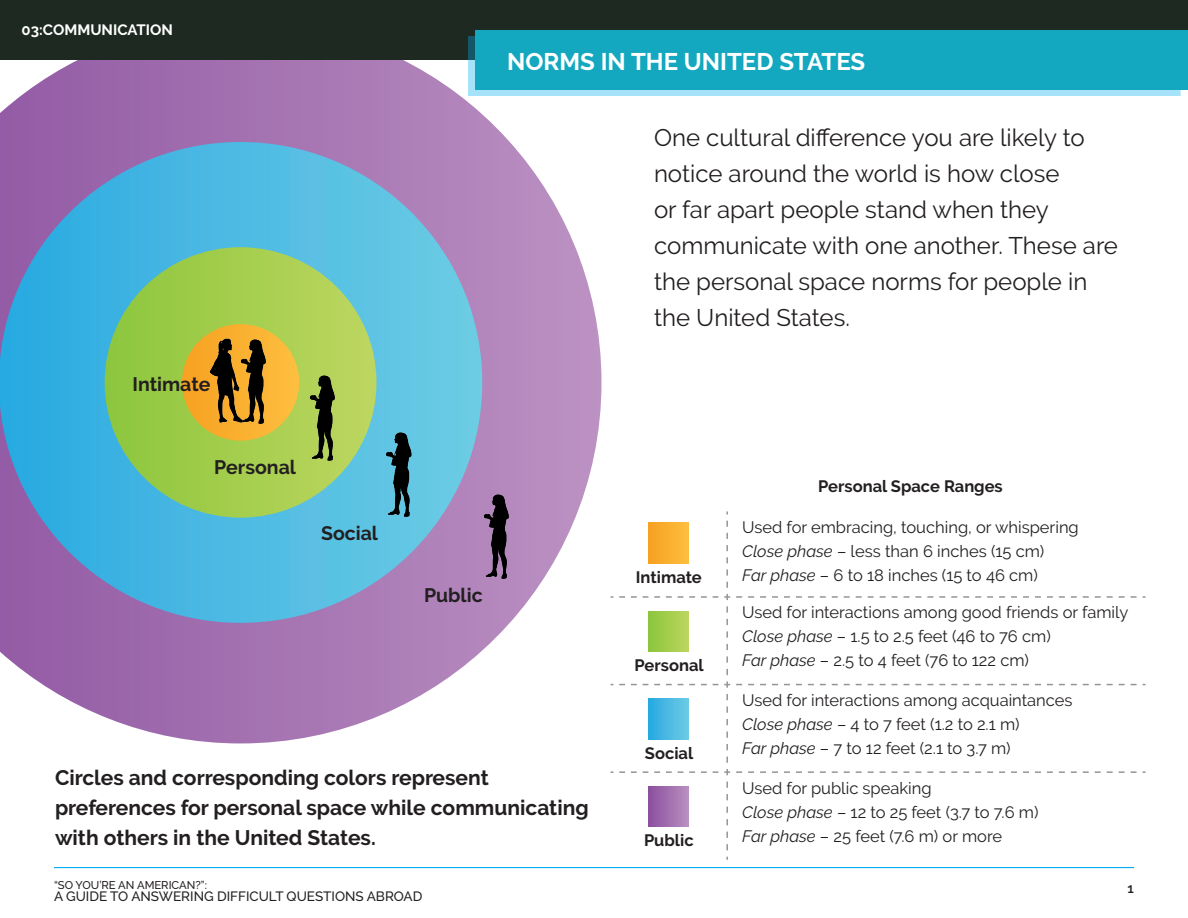
<style>
.page{position:relative;width:1188px;height:918px;background:#fff}
.page>*{position:absolute;margin:0;border:0;box-sizing:border-box;transform-origin:0 0}
.t1{font:24px/36px "Raleway";color:#231f20}
.t2{font:700 24px "Raleway";color:#fff}
.t3{font:700 21px/30px "Raleway";color:#231f20}
.t4{font:700 19.5px "Raleway";color:#231f20}
._6_Chart{font:16.5px "Raleway";color:#231f20}
.t5{font:700 16.5px "Raleway";color:#231f20}
.t6{font:700 15px "Raleway";color:#fff}
.t7{font:500 13.5px "Raleway";color:#231f20}
.t8{font:600 13.5px "Raleway";color:#231f20}
.t9{font:500 11.25px "Raleway";color:#231f20}
.s1{font-style:italic}
</style>
<div class="page">
<svg style="left:0;top:60px;width:602px;height:683px"></svg>
<svg style="left:0;top:142px;width:482px;height:481px;background:#67a2d2"></svg>
<svg style="left:105px;top:247px;width:271px;height:271px;background:#8cc874"></svg>
<div style="left:0;top:0;width:1188px;height:60px;background:#1e2921"></div>
<div style="left:468px;top:36px;width:713px;height:60px;background:#a6e2f9"></div>
<div style="left:475px;top:30px;width:713px;height:60px;background:#13a8bf"></div>
<svg style="left:182px;top:324px;width:117px;height:117px;background:#f8b030"></svg>
<img style="left:207px;top:339px;width:32px;height:88px">
<img style="left:239px;top:339px;width:35px;height:90px">
<img style="left:308px;top:375px;width:35px;height:90px">
<img style="left:384px;top:432px;width:35px;height:90px">
<img style="left:482px;top:494px;width:35px;height:90px">
<svg style="left:726px;top:511px;width:2px;height:77px"></svg>
<svg style="left:736px;top:596px;width:410px;height:2px"></svg>
<svg style="left:619px;top:594px;width:111px;height:81px"></svg>
<svg style="left:736px;top:684px;width:410px;height:1px"></svg>
<svg style="left:619px;top:681px;width:111px;height:82px"></svg>
<svg style="left:736px;top:771px;width:410px;height:2px"></svg>
<svg style="left:619px;top:769px;width:111px;height:81px"></svg>
<div style="left:649px;top:523px;width:40px;height:40px;background:linear-gradient(to right,#f6a121,#fdbd3e)"></div>
<div style="left:649px;top:611px;width:40px;height:40px;background:linear-gradient(to right,#8cc63d,#bbd55e)"></div>
<div style="left:649px;top:699px;width:40px;height:40px;background:linear-gradient(to right,#2aa9e1,#6ccae4)"></div>
<div style="left:649px;top:786px;width:40px;height:41px;background:linear-gradient(to right,#8b519f,#b98ec0)"></div>
<hr style="left:54px;top:867px;width:1080px;height:1px;background:#00aeef">
<p class="t6" style="left:22px;top:22px;width:153px">03:COMMUNICATION</p>
<p class="t4" style="left:132px;top:373px;width:79px">Intimate</p>
<p class="t4" style="left:214px;top:456px;width:83px">Personal</p>
<p class="t4" style="left:321px;top:522px;width:59px">Social</p>
<h1 class="t2" style="left:507px;top:48px;width:360px">NORMS IN THE UNITED STATES</h1>
<p class="t1" style="left:654px;top:119px;width:465px">One cultural difference you are likely to notice around the world is how close<br>or far apart people stand when they communicate with one another. These are the personal space norms for people in the United States.</p>
<p class="t4" style="left:424px;top:584px;width:60px">Public</p>
<p class="t5" style="left:636px;top:567px;width:67px">Intimate</p>
<p class="t5" style="left:634px;top:656px;width:71px">Personal</p>
<p class="t5" style="left:645px;top:743px;width:50px">Social</p>
<h2 class="t5" style="left:818px;top:477px;width:186px">Personal Space Ranges</h2>
<p class="_6_Chart" style="left:742px;top:518px;width:338px">Used for embracing, touching, or whispering</p>
<p class="_6_Chart" style="left:742px;top:542px;width:304px"><span class="s1">Close phase</span> – less than 6 inches (15 cm)</p>
<p class="_6_Chart" style="left:742px;top:566px;width:297px"><span class="s1">Far phase</span> – 6 to 18 inches (15 to 46 cm)</p>
<p class="_6_Chart" style="left:742px;top:603px;width:388px">Used for interactions among good friends or family</p>
<p class="_6_Chart" style="left:742px;top:627px;width:310px"><span class="s1">Close phase</span> – 1.5 to 2.5 feet (46 to 76 cm)</p>
<p class="_6_Chart" style="left:742px;top:651px;width:288px"><span class="s1">Far phase</span> – 2.5 to 4 feet (76 to 122 cm)</p>
<p class="_6_Chart" style="left:742px;top:691px;width:332px">Used for interactions among acquaintances</p>
<p class="_6_Chart" style="left:742px;top:715px;width:279px"><span class="s1">Close phase</span> – 4 to 7 feet (1.2 to 2.1 m)</p>
<p class="_6_Chart" style="left:742px;top:739px;width:270px"><span class="s1">Far phase</span> – 7 to 12 feet (2.1 to 3.7 m)</p>
<p class="t3" style="left:55px;top:763px;width:535px">Circles and corresponding colors represent preferences for personal space while communicating with others in the United States.</p>
<p class="t9" style="left:54px;top:878px;width:154px">“SO YOU’RE AN AMERICAN?”:</p>
<p class="t7" style="left:54px;top:888px;width:370px">A GUIDE TO ANSWERING DIFFICULT QUESTIONS ABROAD</p>
<p class="t5" style="left:644px;top:831px;width:51px">Public</p>
<p class="_6_Chart" style="left:742px;top:778px;width:191px">Used for public speaking</p>
<p class="_6_Chart" style="left:742px;top:802px;width:298px"><span class="s1">Close phase</span> – 12 to 25 feet (3.7 to 7.6 m)</p>
<p class="_6_Chart" style="left:742px;top:826px;width:261px"><span class="s1">Far phase</span> – 25 feet (7.6 m) or more</p>
<p class="t8" style="left:1128px;top:880px;width:8px">1</p>
</div>
